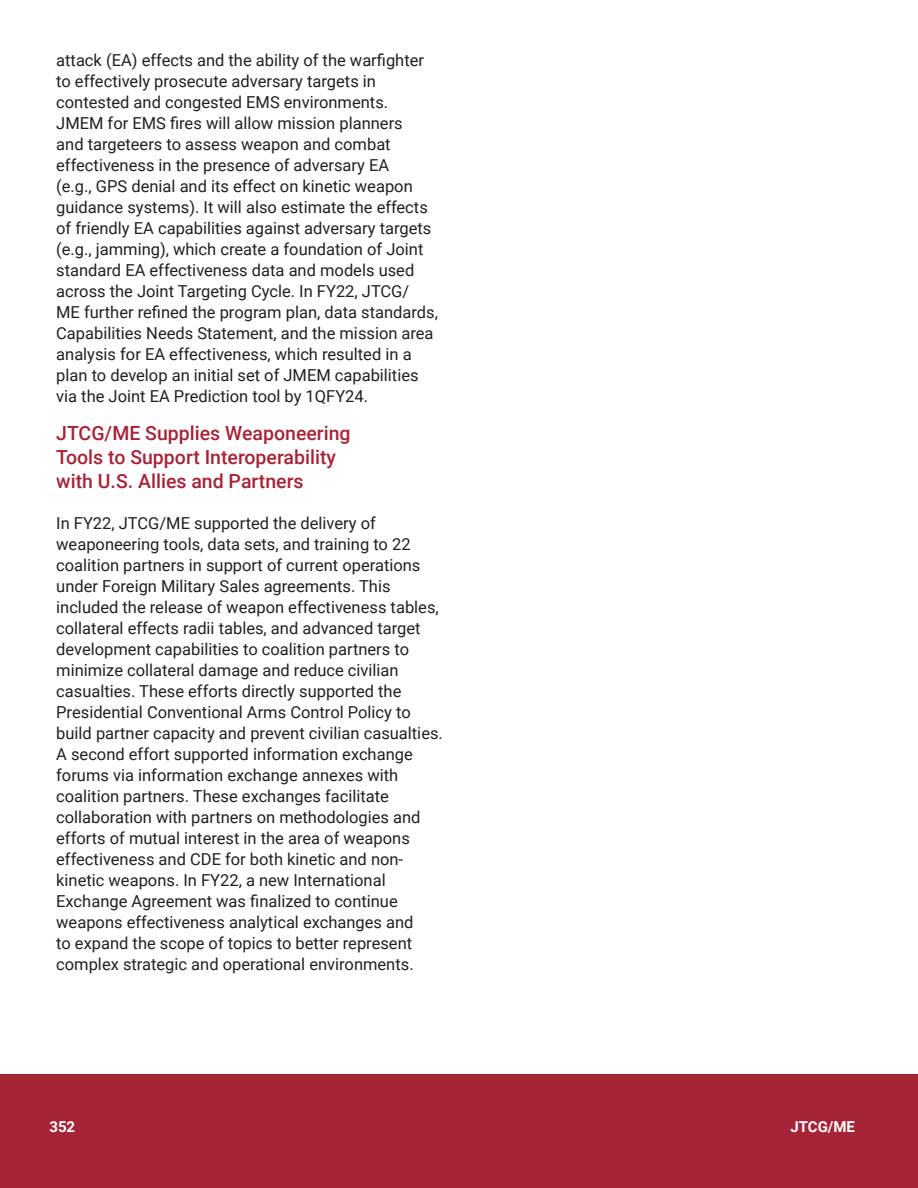
<style>
.page{position:relative;width:918px;height:1188px;background:#fff}
.page>*{position:absolute;margin:0;border:0;box-sizing:border-box;transform-origin:0 0}
.t1{font:500 19.5px/24px "Roboto";color:#a62437}
.Body_K{font:16.5px/21px "Roboto";color:#231f20}
.t2{font:700 15px "Roboto";color:#fff}
</style>
<div class="page">
<div style="left:0;top:1075px;width:918px;height:113px;background:#a62437"></div>
<p class="Body_K" style="left:56px;top:49px;width:383px">attack (EA) effects and the ability of the warfighter to effectively prosecute adversary targets in contested and congested EMS environments.<br>JMEM for EMS fires will allow mission planners<br>and targeteers to assess weapon and combat effectiveness in the presence of adversary EA<br>(e.g., GPS denial and its effect on kinetic weapon guidance systems). It will also estimate the effects of friendly EA capabilities against adversary targets (e.g., jamming), which create a foundation of Joint standard EA effectiveness data and models used across the Joint Targeting Cycle. In FY22, JTCG/<br>ME further refined the program plan, data standards, Capabilities Needs Statement, and the mission area analysis for EA effectiveness, which resulted in a plan to develop an initial set of JMEM capabilities via the Joint EA Prediction tool by 1QFY24.</p>
<h3 class="t1" style="left:56px;top:420px;width:296px">JTCG/ME Supplies Weaponeering<br>Tools to Support Interoperability with U.S. Allies and Partners</h3>
<p class="Body_K" style="left:56px;top:512px;width:388px">In FY22, JTCG/ME supported the delivery of weaponeering tools, data sets, and training to 22 coalition partners in support of current operations under Foreign Military Sales agreements. This included the release of weapon effectiveness tables, collateral effects radii tables, and advanced target development capabilities to coalition partners to minimize collateral damage and reduce civilian casualties. These efforts directly supported the Presidential Conventional Arms Control Policy to build partner capacity and prevent civilian casualties.<br>A second effort supported information exchange forums via information exchange annexes with coalition partners. These exchanges facilitate collaboration with partners on methodologies and efforts of mutual interest in the area of weapons effectiveness and CDE for both kinetic and non&shy;kinetic weapons. In FY22, a new International Exchange Agreement was finalized to continue weapons effectiveness analytical exchanges and<br>to expand the scope of topics to better represent complex strategic and operational environments.</p>
<p class="t2" style="left:810px;top:1116px;width:46px">Article</p>
<p class="t2" style="left:49px;top:1116px;width:27px">352</p>
<p class="t2" style="left:790px;top:1116px;width:66px">JTCG/ME</p>
</div>
